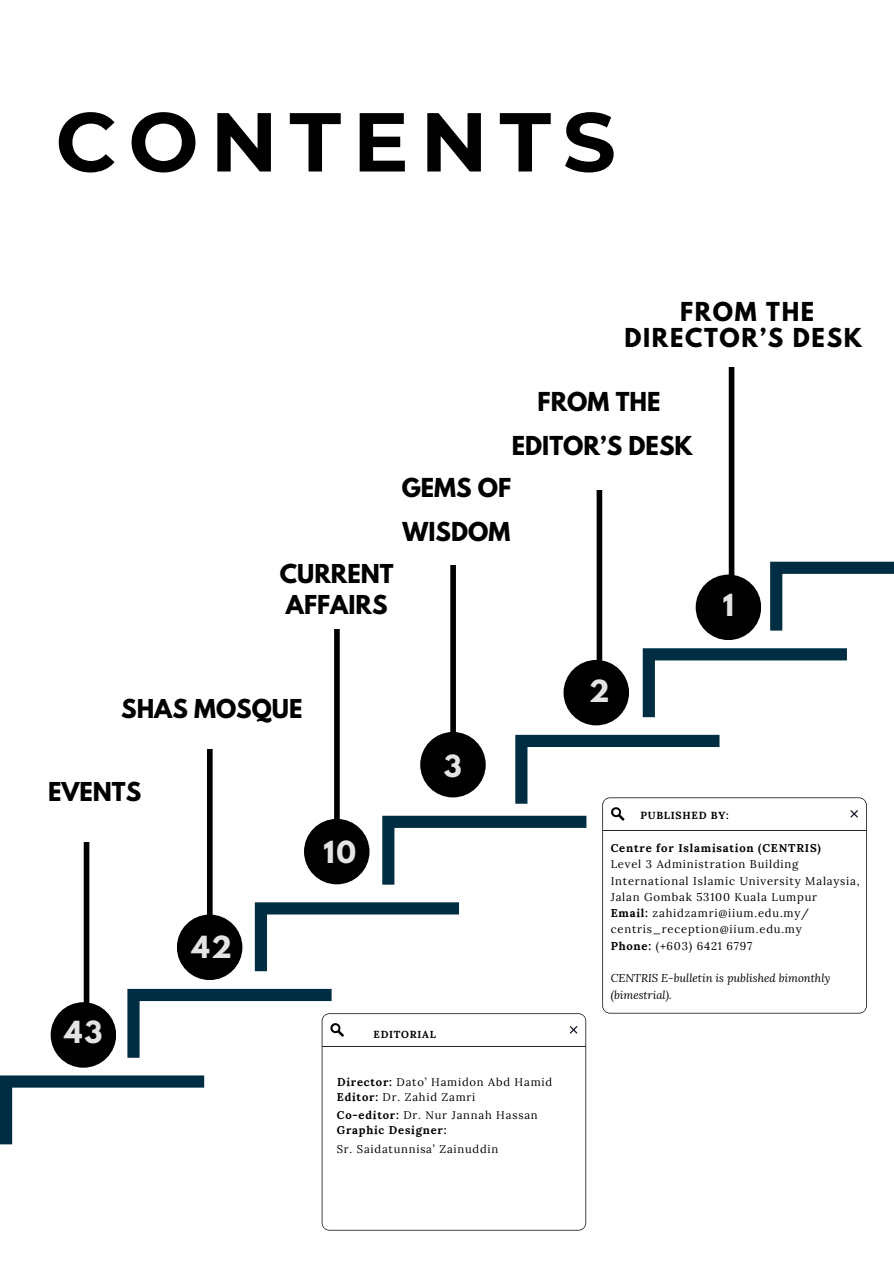
<style>
.page{position:relative;width:894px;height:1264px;background:#fff}
.page>*{position:absolute;margin:0;border:0;box-sizing:border-box;transform-origin:0 0}
.t1{font:700 83.4px "Montserrat";letter-spacing:.14em;color:#000}
.t2{font:700 27px "League Spartan";color:#e4e4e4}
.t3{font:700 23.1px/43.8px "League Spartan";color:#010101}
.t4{font:700 23.1px/25.8px "League Spartan";letter-spacing:.07em;color:#010101;text-align:center}
.t5{font:11.25px/16.4px "Lora";letter-spacing:.07em;color:#000}
.t6{font:italic 11.25px/16.4px "Lora";color:#000}
.t7{font:700 11.25px "Lora";letter-spacing:.07em;color:#000}
.t8{font:700 10.35px "Lora";letter-spacing:.07em;color:#000}
.t9{font:700 10.2px "Lora";letter-spacing:.07em;color:#000}
.s1{font-weight:700}
</style>
<div class="page">
<svg style="left:0;top:1075px;width:204px;height:69px"></svg>
<svg style="left:255px;top:902px;width:204px;height:69px"></svg>
<svg style="left:642px;top:648px;width:204px;height:69px"></svg>
<svg style="left:770px;top:561px;width:123px;height:69px"></svg>
<svg style="left:321px;top:1013px;width:265px;height:217px"></svg>
<svg style="left:569px;top:1026px;width:8px;height:7px"></svg>
<svg style="left:127px;top:988px;width:217px;height:69px"></svg>
<hr style="left:322px;top:1046px;width:263px;height:1px;background:#272424">
<svg style="left:602px;top:797px;width:264px;height:216px"></svg>
<svg style="left:850px;top:810px;width:7px;height:7px"></svg>
<svg style="left:382px;top:734px;width:337px;height:150px"></svg>
<hr style="left:602px;top:830px;width:264px;height:1px;background:#272424">
<div style="left:84px;top:704px;width:5px;height:360px;background:#000;border-radius:3px"></div>
<div style="left:66px;top:700px;width:45px;height:141px;background:#fff"></div>
<div style="left:207px;top:616px;width:5px;height:359px;background:#000;border-radius:3px"></div>
<div style="left:184px;top:607px;width:45px;height:141px;background:#fff"></div>
<div style="left:334px;top:488px;width:5px;height:360px;background:#000;border-radius:3px"></div>
<div style="left:314px;top:463px;width:45px;height:166px;background:#fff"></div>
<div style="left:596px;top:350px;width:6px;height:360px;background:#000;border-radius:3px"></div>
<div style="left:592px;top:324px;width:46px;height:165px;background:#fff"></div>
<div style="left:728px;top:268px;width:6px;height:360px;background:#000;border-radius:3px"></div>
<div style="left:705px;top:201px;width:46px;height:165px;background:#fff"></div>
<div style="left:177px;top:914px;width:65px;height:66px;background:#000;border-radius:50%"></div>
<div style="left:51px;top:1002px;width:65px;height:65px;background:#000;border-radius:50%"></div>
<div style="left:304px;top:818px;width:65px;height:66px;background:#000;border-radius:50%"></div>
<div style="left:563px;top:660px;width:66px;height:65px;background:#000;border-radius:50%"></div>
<div style="left:695px;top:574px;width:66px;height:66px;background:#000;border-radius:50%"></div>
<div style="left:420px;top:732px;width:65px;height:65px;background:#000;border-radius:50%"></div>
<div style="left:450px;top:424px;width:6px;height:360px;background:#000;border-radius:3px"></div>
<div style="left:430px;top:399px;width:46px;height:165px;background:#fff"></div>
<h1 class="t1" style="left:55px;top:91px;width:561px">CONTENTS</h1>
<h3 class="t4" style="left:624px;top:302px;width:239px">FROM THE<br>DIRECTOR’S DESK</h3>
<h2 class="t3" style="left:511px;top:383px;width:182px;text-align:center">FROM THE<br>EDITOR’S DESK</h2>
<p class="t3" style="left:280px;top:560px;width:115px;line-height:31.5px">CURRENT<br>AFFAIRS</p>
<p class="t3" style="left:401px;top:469px;width:111px">GEMS OF<br>WISDOM</p>
<h3 class="t3" style="left:121px;top:689px;width:183px">SHAS MOSQUE</h3>
<h2 class="t3" style="left:48px;top:772px;width:95px">EVENTS</h2>
<p class="t2" style="left:323px;top:838px;width:34px">10</p>
<p class="t2" style="left:192px;top:933px;width:42px">42</p>
<p class="t2" style="left:443px;top:752px;width:19px">3</p>
<h2 class="t2" style="left:64px;top:1018px;width:39px">43</h2>
<p class="t9" style="left:373px;top:1027px;width:64px">EDITORIAL</p>
<p class="t5" style="left:337px;top:1073px;width:217px;line-height:15.1px"><span class="s1">Director:</span> Dato’ Hamidon Abd Hamid<br><span class="s1">Editor:</span> Dr. Zahid Zamri</p>
<p class="t7" style="left:336px;top:1122px;width:111px">Graphic Designer:</p>
<h2 class="t5" style="left:336px;top:1140px;width:163px">Sr. Saidatunnisa’ Zainuddin</h2>
<p class="t5" style="left:337px;top:1106px;width:202px"><span class="s1">Co-editor:</span> Dr. Nur Jannah Hassan</p>
<p class="t2" style="left:589px;top:678px;width:22px">2</p>
<h3 class="t2" style="left:722px;top:591px;width:13px">1</h3>
<p class="t8" style="left:640px;top:808px;width:90px">PUBLISHED BY:</p>
<p class="t7" style="left:610px;top:840px;width:212px">Centre for Islamisation (CENTRIS)</p>
<p class="t5" style="left:610px;top:855px;width:250px">Level 3 Administration Building<br>International Islamic University Malaysia,<br>Jalan Gombak 53100 Kuala Lumpur</p>
<h2 class="t5" style="left:610px;top:904px;width:200px"><span class="s1">Email:</span> zahidzamri@iium.edu.my/ centris_reception@iium.edu.my<br><span class="s1">Phone:</span> (+603) 6421 6797</h2>
<h2 class="t6" style="left:610px;top:969px;width:221px">CENTRIS E-bulletin is published bimonthly (bimestrial).</h2>
</div>
